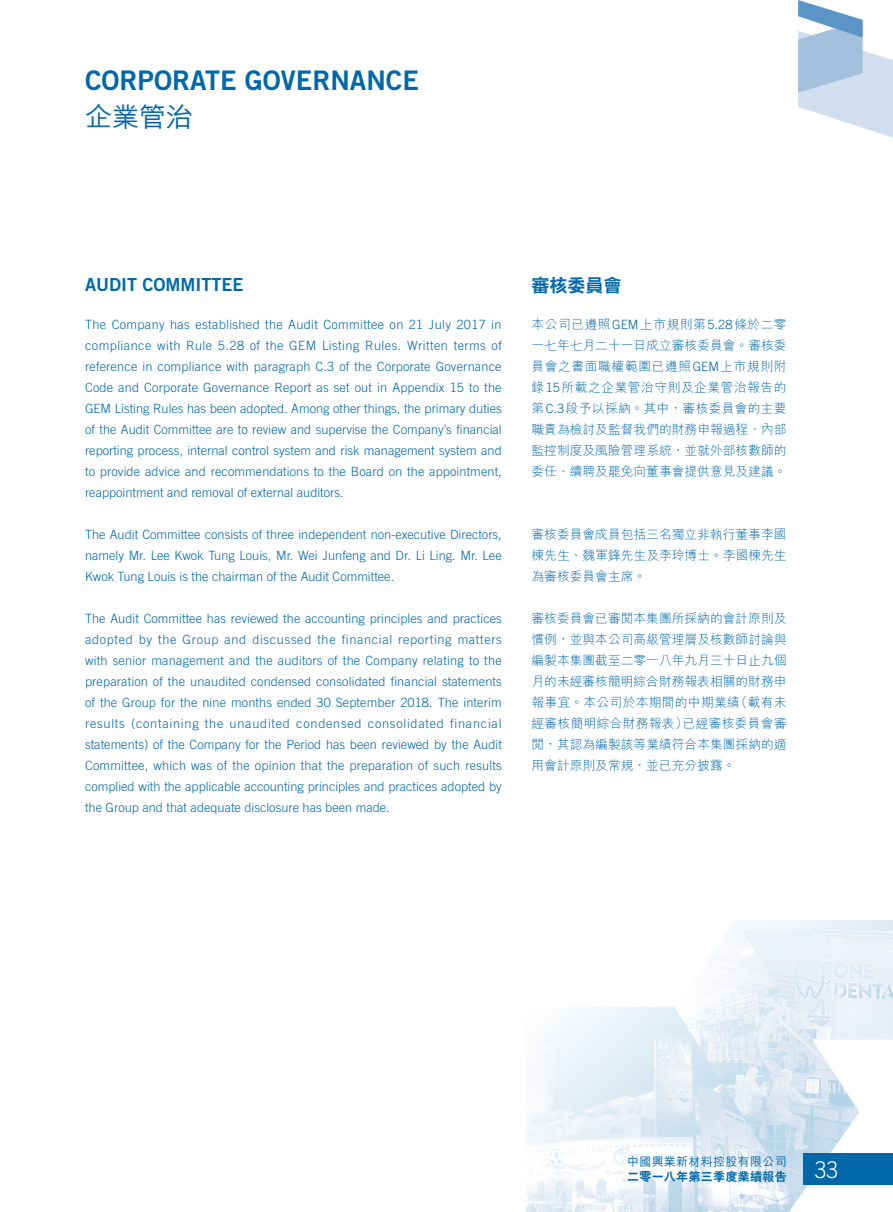
<style>
.page{position:relative;width:893px;height:1212px;background:#fff}
.page>*{position:absolute;margin:0;border:0;box-sizing:border-box;transform-origin:0 0}
.Heading_e{font:27px "Trade Gothic LT Std Bd 2";color:#0068a9}
.Heading_c{font:500 27px "M Hei HK";color:#0068a9}
.t1{font:300 23.1px "Trade Gothic LT Std";color:#fff;scale:.91 1}
.Subhead_1{font:18px "Trade Gothic LT Std Bd 2";color:#0068a9}
.副標題1{font:800 18px "C Hei 2 HK";color:#0068a9}
.Body_Text{font:300 12.75px/21px "Trade Gothic LT Std";color:#0068a9;text-align:justify}
.內文{font:300 12.75px/21px "M Hei HK";color:#0068a9;text-align:justify}
.t2{font:500 12px "M Hei HK";letter-spacing:.025em;color:#0068a9}
.t3{font:800 12px "C Hei 2 HK";letter-spacing:.025em;color:#0068a9}
.s1{font-family:"Trade Gothic LT Std"}
</style>
<div class="page">
<img style="left:526px;top:920px;width:367px;height:292px">
<svg style="left:798px;top:0;width:95px;height:138px"></svg>
<div style="left:804px;top:1153px;width:89px;height:31px;background:#0068a9"></div>
<p class="Heading_e" style="left:85px;top:64px;width:335px">CORPORATE GOVERNANCE</p>
<p class="Heading_c" style="left:85px;top:97px;width:109px">企業管治</p>
<p class="Subhead_1" style="left:85px;top:274px;width:160px">AUDIT COMMITTEE</p>
<p class="Body_Text" style="left:85px;top:314px;width:418px">The Company has established the Audit Committee on 21 July 2017 in compliance with Rule 5.28 of the GEM Listing Rules. Written terms of reference in compliance with paragraph C.3 of the Corporate Governance Code and Corporate Governance Report as set out in Appendix 15 to the GEM Listing Rules has been adopted. Among other things, the primary duties of the Audit Committee are to review and supervise the Company’s financial reporting process, internal control system and risk management system and to provide advice and recommendations to the Board on the appointment, reappointment and removal of external auditors.</p>
<p class="Body_Text" style="left:85px;top:524px;width:418px">The Audit Committee consists of three independent non-executive Directors, namely Mr. Lee Kwok Tung Louis, Mr. Wei Junfeng and Dr. Li Ling. Mr. Lee Kwok Tung Louis is the chairman of the Audit Committee.</p>
<p class="Body_Text" style="left:85px;top:608px;width:418px">The Audit Committee has reviewed the accounting principles and practices adopted by the Group and discussed the financial reporting matters with senior management and the auditors of the Company relating to the preparation of the unaudited condensed consolidated financial statements of the Group for the nine months ended 30 September 2018. The interim results (containing the unaudited condensed consolidated financial statements) of the Company for the Period has been reviewed by the Audit Committee, which was of the opinion that the preparation of such results complied with the applicable accounting principles and practices adopted by the Group and that adequate disclosure has been made.</p>
<p class="副標題1" style="left:531px;top:276px;width:91px">審核委員會</p>
<p class="內文" style="left:531px;top:314px;width:257px">本公司已遵照<span class="s1">GEM</span>上市規則第<span class="s1">5.28</span>條於二零一七年七月二十一日成立審核委員會。審核委員會之書面職權範圍已遵照<span class="s1">GEM</span>上市規則附錄<span class="s1">15</span>所載之企業管治守則及企業管治報告的第<span class="s1">C.3</span>段予以採納。其中，審核委員會的主要職責為檢討及監督我們的財務申報過程、內部監控制度及風險管理系統，並就外部核數師的委任、續聘及罷免向董事會提供意見及建議。</p>
<p class="內文" style="left:531px;top:524px;width:257px">審核委員會成員包括三名獨立非執行董事李國棟先生、魏軍鋒先生及李玲博士。李國棟先生為審核委員會主席。</p>
<p class="內文" style="left:531px;top:608px;width:257px">審核委員會已審閱本集團所採納的會計原則及慣例，並與本公司高級管理層及核數師討論與編製本集團截至二零一八年九月三十日止九個月的未經審核簡明綜合財務報表相關的財務申報事宜。本公司於本期間的中期業績（載有未經審核簡明綜合財務報表）已經審核委員會審閱，其認為編製該等業績符合本集團採納的適用會計原則及常規，並已充分披露。</p>
<p class="t2" style="left:627px;top:1153px;width:161px">中國興業新材料控股有限公司</p>
<p class="t3" style="left:627px;top:1170px;width:161px">二零一八年第三季度業績報告</p>
<p class="t1" style="left:815px;top:1156px;width:27px">33</p>
</div>
